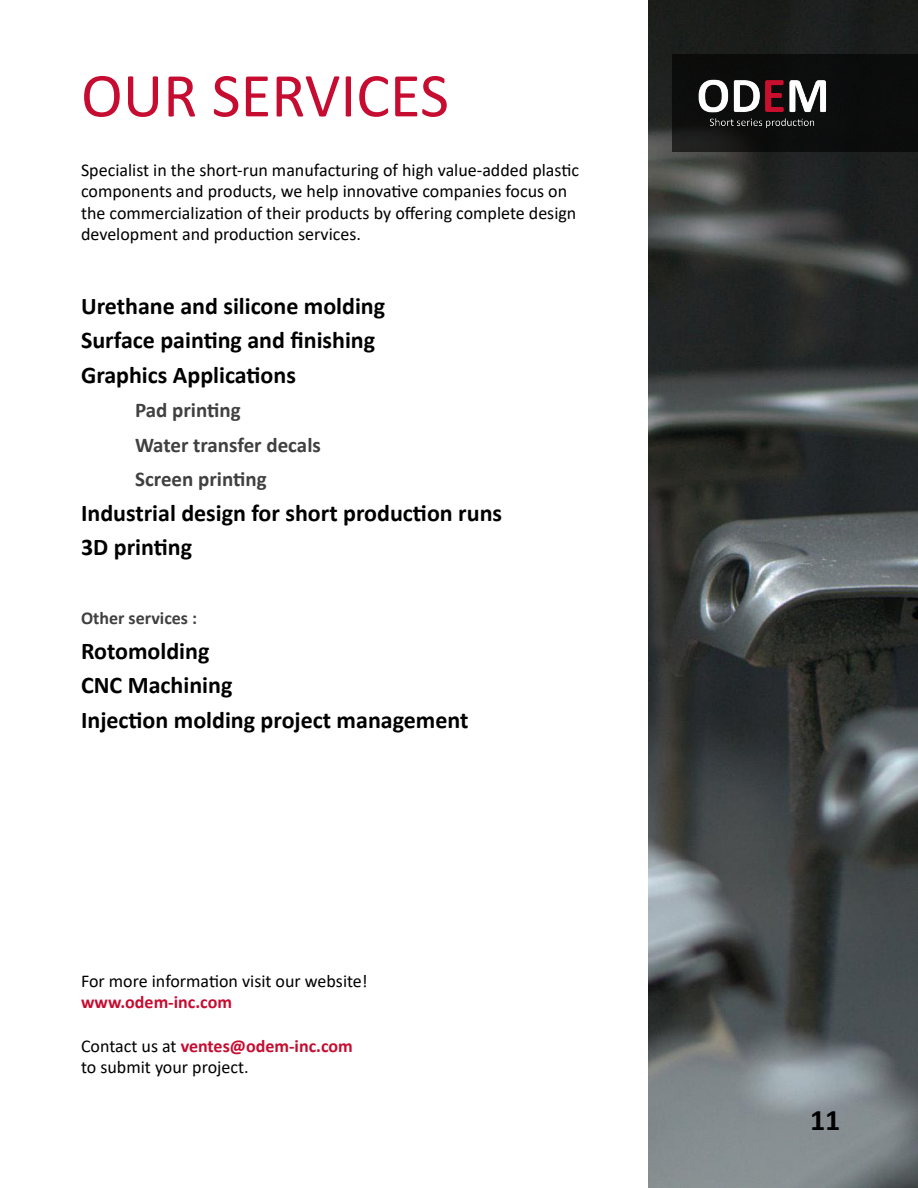
<style>
.page{position:relative;width:918px;height:1188px;background:#fff}
.page>*{position:absolute;margin:0;border:0;box-sizing:border-box;transform-origin:0 0}
.t1{font:63px "Calibri";color:#c60c30}
.t2{font:700 30px "Calibri";color:#000}
.t3{font:700 24px "Calibri";color:#000}
.t4{font:700 21px "Calibri";color:#404040}
.t5{font:18px/21.6px "Calibri";color:#000}
.t6{font:700 18px "Calibri";color:#c60c30}
.t7{font:700 18px "Calibri";color:#404040}
.s1{font-weight:400;color:#000}
</style>
<div class="page">
<img style="left:648px;top:0;width:270px;height:1188px">
<div style="left:673px;top:54px;width:245px;height:97px;background:#0c0c0c"></div>
<img style="left:683px;top:79px;width:143px;height:63px">
<p class="t1" style="left:81px;top:52px;width:369px">OUR SERVICES</p>
<p class="t5" style="left:81px;top:158px;width:499px">Specialist in the short-run manufacturing of high value-added plastic components and products, we help innovative companies focus on the commercialization of their products by offering complete design development and production services.</p>
<p class="t3" style="left:81px;top:289px;width:306px">Urethane and silicone molding</p>
<p class="t3" style="left:81px;top:323px;width:296px">Surface painting and finishing</p>
<p class="t3" style="left:81px;top:358px;width:216px">Graphics Applications</p>
<p class="t4" style="left:135px;top:395px;width:107px">Pad printing</p>
<p class="t4" style="left:135px;top:430px;width:187px">Water transfer decals</p>
<p class="t4" style="left:135px;top:464px;width:133px">Screen printing</p>
<p class="t3" style="left:81px;top:496px;width:423px">Industrial design for short production runs</p>
<p class="t3" style="left:81px;top:530px;width:112px">3D printing</p>
<p class="t7" style="left:81px;top:606px;width:118px">Other services :</p>
<p class="t3" style="left:81px;top:634px;width:130px">Rotomolding</p>
<p class="t3" style="left:81px;top:668px;width:153px">CNC Machining</p>
<p class="t3" style="left:81px;top:703px;width:389px">Injection molding project management</p>
<p class="t5" style="left:81px;top:970px;width:288px">For more information visit our website!</p>
<p class="t6" style="left:81px;top:990px;width:152px">www.odem-inc.com</p>
<p class="t6" style="left:81px;top:1033px;width:273px"><span class="s1">Contact us at</span> ventes@odem-inc.com</p>
<p class="t5" style="left:81px;top:1056px;width:169px">to submit your project.</p>
<p class="t2" style="left:810px;top:1098px;width:32px">11</p>
</div>
